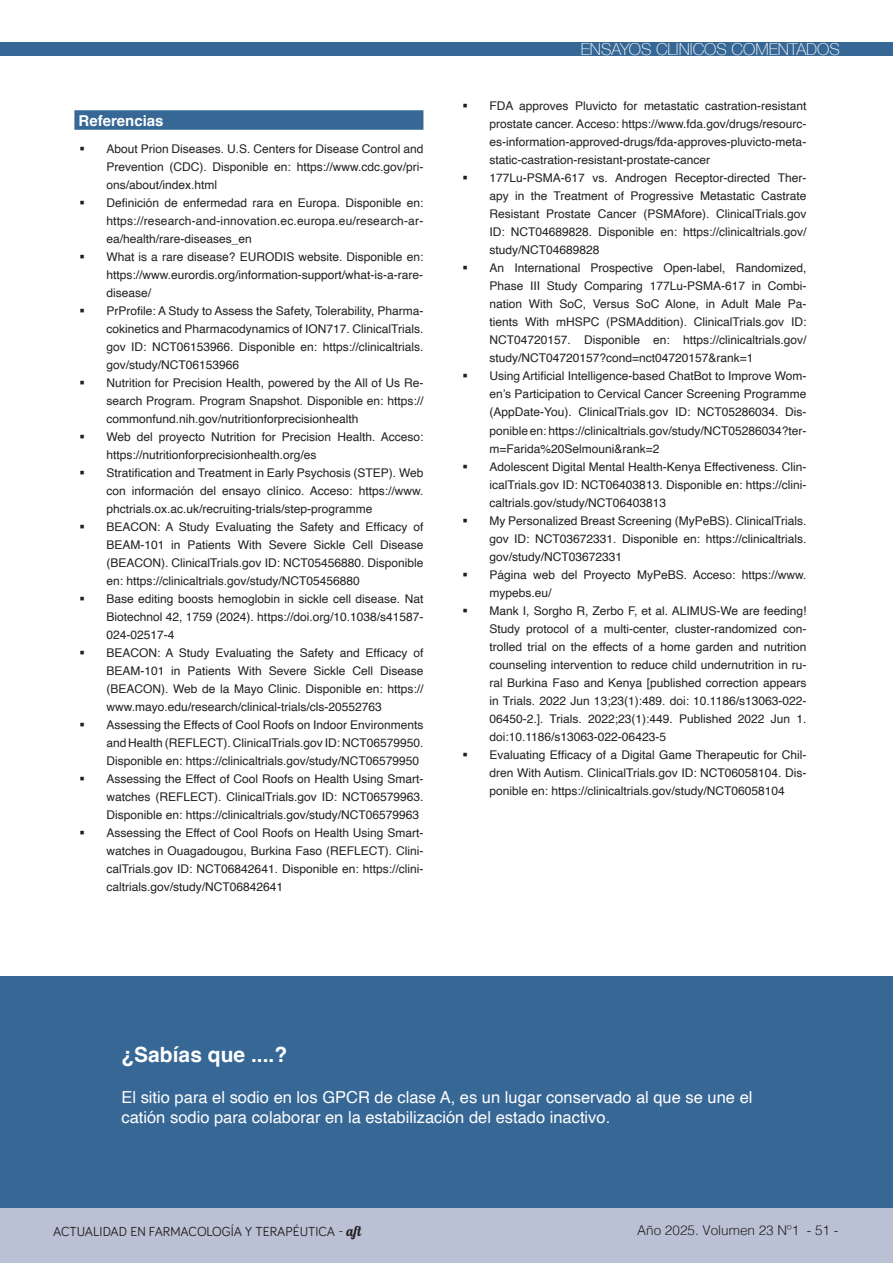
<style>
.page{position:relative;width:893px;height:1263px;background:#fff}
.page>*{position:absolute;margin:0;border:0;box-sizing:border-box;transform-origin:0 0}
.t1{font:700 21px "Helvetica";color:#fff}
.t2{font:16.5px/19.8px "Helvetica";color:#fff}
.t3{font:100 16.5px "Helvetica Neue";color:#fff}
.t4{font:700 15px "Helvetica";color:#fff}
.t5{font:13.5px "Bariol";color:#231f20}
.t6{font:300 13.5px "Helvetica";color:#231f20}
.t7{font:12px/18px "Helvetica";color:#231f20;text-align:justify}
.s1{font-family:"Lobster 1.4"}
</style>
<div class="page">
<div style="left:0;top:1207px;width:893px;height:56px;background:#bac1d5"></div>
<div style="left:0;top:42px;width:893px;height:13px;background:#366795"></div>
<div style="left:74px;top:110px;width:349px;height:20px;background:#366795"></div>
<div style="left:0;top:976px;width:893px;height:231px;background:#366795"></div>
<p class="t4" style="left:79px;top:112px;width:87px">Referencias</p>
<p class="t7" style="left:106px;top:140px;width:319px;text-indent:-27px">▪ About Prion Diseases. U.S. Centers for Disease Control and Prevention (CDC). Disponible en: https://www.cdc.gov/pri&shy;ons/about/index.html</p>
<p class="t7" style="left:106px;top:194px;width:319px;text-indent:-27px">▪ Definición de enfermedad rara en Europa. Disponible en: https://research-and-innovation.ec.europa.eu/research-ar&shy;ea/health/rare-diseases_en</p>
<p class="t7" style="left:106px;top:248px;width:319px;text-indent:-27px">▪ What is a rare disease? EURODIS website. Disponible en: https://www.eurordis.org/information-support/what-is-a-rare&shy;disease/</p>
<p class="t7" style="left:106px;top:302px;width:319px;text-indent:-27px">▪ PrProfile: A Study to Assess the Safety, Tolerability, Pharma&shy;cokinetics and Pharmacodynamics of ION717. ClinicalTrials. gov ID: NCT06153966. Disponible en: https://clinicaltrials. gov/study/NCT06153966</p>
<p class="t7" style="left:106px;top:374px;width:319px;text-indent:-27px">▪ Nutrition for Precision Health, powered by the All of Us Re&shy;search Program. Program Snapshot. Disponible en: https:// commonfund.nih.gov/nutritionforprecisionhealth</p>
<p class="t7" style="left:106px;top:428px;width:319px;text-indent:-27px">▪ Web del proyecto Nutrition for Precision Health. Acceso: https://nutritionforprecisionhealth.org/es</p>
<p class="t7" style="left:106px;top:464px;width:319px;text-indent:-27px">▪ Stratification and Treatment in Early Psychosis (STEP). Web con información del ensayo clínico. Acceso: https://www. phctrials.ox.ac.uk/recruiting-trials/step-programme</p>
<p class="t7" style="left:106px;top:518px;width:319px;text-indent:-27px">▪ BEACON: A Study Evaluating the Safety and Efficacy of BEAM-101 in Patients With Severe Sickle Cell Disease (BEACON). ClinicalTrials.gov ID: NCT05456880. Disponible en: https://clinicaltrials.gov/study/NCT05456880</p>
<p class="t7" style="left:106px;top:590px;width:319px;text-indent:-27px">▪ Base editing boosts hemoglobin in sickle cell disease. Nat Biotechnol 42, 1759 (2024). https://doi.org/10.1038/s41587- 024-02517-4</p>
<p class="t7" style="left:106px;top:644px;width:319px;text-indent:-27px">▪ BEACON: A Study Evaluating the Safety and Efficacy of BEAM-101 in Patients With Severe Sickle Cell Disease (BEACON). Web de la Mayo Clinic. Disponible en: https:// www.mayo.edu/research/clinical-trials/cls-20552763</p>
<p class="t7" style="left:106px;top:716px;width:319px;text-indent:-27px">▪ Assessing the Effects of Cool Roofs on Indoor Environments and Health (REFLECT). ClinicalTrials.gov ID: NCT06579950.<br>Disponible en: https://clinicaltrials.gov/study/NCT06579950</p>
<p class="t7" style="left:106px;top:770px;width:319px;text-indent:-27px">▪ Assessing the Effect of Cool Roofs on Health Using Smart&shy;watches (REFLECT). ClinicalTrials.gov ID: NCT06579963.<br>Disponible en: https://clinicaltrials.gov/study/NCT06579963</p>
<p class="t7" style="left:106px;top:824px;width:319px;text-indent:-27px">▪ Assessing the Effect of Cool Roofs on Health Using Smart&shy;watches in Ouagadougou, Burkina Faso (REFLECT). Clini&shy;calTrials.gov ID: NCT06842641. Disponible en: https://clini&shy;caltrials.gov/study/NCT06842641</p>
<h2 class="t3" style="left:581px;top:37px;width:261px">ENSAYOS CLÍNICOS COMENTADOS</h2>
<p class="t7" style="left:489px;top:98px;width:319px;text-indent:-27px">▪ FDA approves Pluvicto for metastatic castration-resistant prostate cancer. Acceso: https://www.fda.gov/drugs/resourc&shy;es-information-approved-drugs/fda-approves-pluvicto-meta&shy;static-castration-resistant-prostate-cancer</p>
<p class="t7" style="left:489px;top:170px;width:319px;text-indent:-27px">▪ 177Lu-PSMA-617 vs. Androgen Receptor-directed Ther&shy;apy in the Treatment of Progressive Metastatic Castrate Resistant Prostate Cancer (PSMAfore). ClinicalTrials.gov ID: NCT04689828. Disponible en: https://clinicaltrials.gov/ study/NCT04689828</p>
<p class="t7" style="left:489px;top:260px;width:319px;text-indent:-27px">▪ An International Prospective Open-label, Randomized, Phase III Study Comparing 177Lu-PSMA-617 in Combi&shy;nation With SoC, Versus SoC Alone, in Adult Male Pa&shy;tients With mHSPC (PSMAddition). ClinicalTrials.gov ID:<br>NCT04720157. Disponible en: https://clinicaltrials.gov/ study/NCT04720157?cond=nct04720157&amp;rank=1</p>
<p class="t7" style="left:489px;top:368px;width:319px;text-indent:-27px">▪ Using Artificial Intelligence-based ChatBot to Improve Wom&shy;en’s Participation to Cervical Cancer Screening Programme (AppDate-You). ClinicalTrials.gov ID: NCT05286034. Dis&shy;ponible en: https://clinicaltrials.gov/study/NCT05286034?ter&shy;m=Farida%20Selmouni&amp;rank=2</p>
<p class="t7" style="left:489px;top:458px;width:319px;text-indent:-27px">▪ Adolescent Digital Mental Health-Kenya Effectiveness. Clin&shy;icalTrials.gov ID: NCT06403813. Disponible en: https://clini&shy;caltrials.gov/study/NCT06403813</p>
<p class="t7" style="left:489px;top:512px;width:319px;text-indent:-27px">▪ My Personalized Breast Screening (MyPeBS). ClinicalTrials. gov ID: NCT03672331. Disponible en: https://clinicaltrials. gov/study/NCT03672331</p>
<p class="t7" style="left:489px;top:566px;width:319px;text-indent:-27px">▪ Página web del Proyecto MyPeBS. Acceso: https://www. mypebs.eu/</p>
<p class="t7" style="left:489px;top:602px;width:319px;text-indent:-27px">▪ Mank I, Sorgho R, Zerbo F, et al. ALIMUS-We are feeding!<br>Study protocol of a multi-center, cluster-randomized con&shy;trolled trial on the effects of a home garden and nutrition counseling intervention to reduce child undernutrition in ru&shy;ral Burkina Faso and Kenya [published correction appears in Trials. 2022 Jun 13;23(1):489. doi: 10.1186/s13063-022- 06450-2.]. Trials. 2022;23(1):449. Published 2022 Jun 1. doi:10.1186/s13063-022-06423-5</p>
<p class="t7" style="left:489px;top:746px;width:319px;text-indent:-27px">▪ Evaluating Efficacy of a Digital Game Therapeutic for Chil&shy;dren With Autism. ClinicalTrials.gov ID: NCT06058104. Dis&shy;ponible en: https://clinicaltrials.gov/study/NCT06058104</p>
<p class="t1" style="left:121px;top:1042px;width:167px">¿Sabías que ....?</p>
<p class="t2" style="left:121px;top:1088px;width:633px">El sitio para el sodio en los GPCR de clase A, es un lugar conservado al que se une el catión sodio para colaborar en la estabilización del estado inactivo.</p>
<p class="t5" style="left:53px;top:1222px;width:313px">ACTUALIDAD EN FARMACOLOGÍA Y TERAPÉUTICA - <span class="s1">aft</span></p>
<p class="t6" style="left:637px;top:1218px;width:203px">Año 2025. Volumen 23 Nº1 - 51 -</p>
</div>
